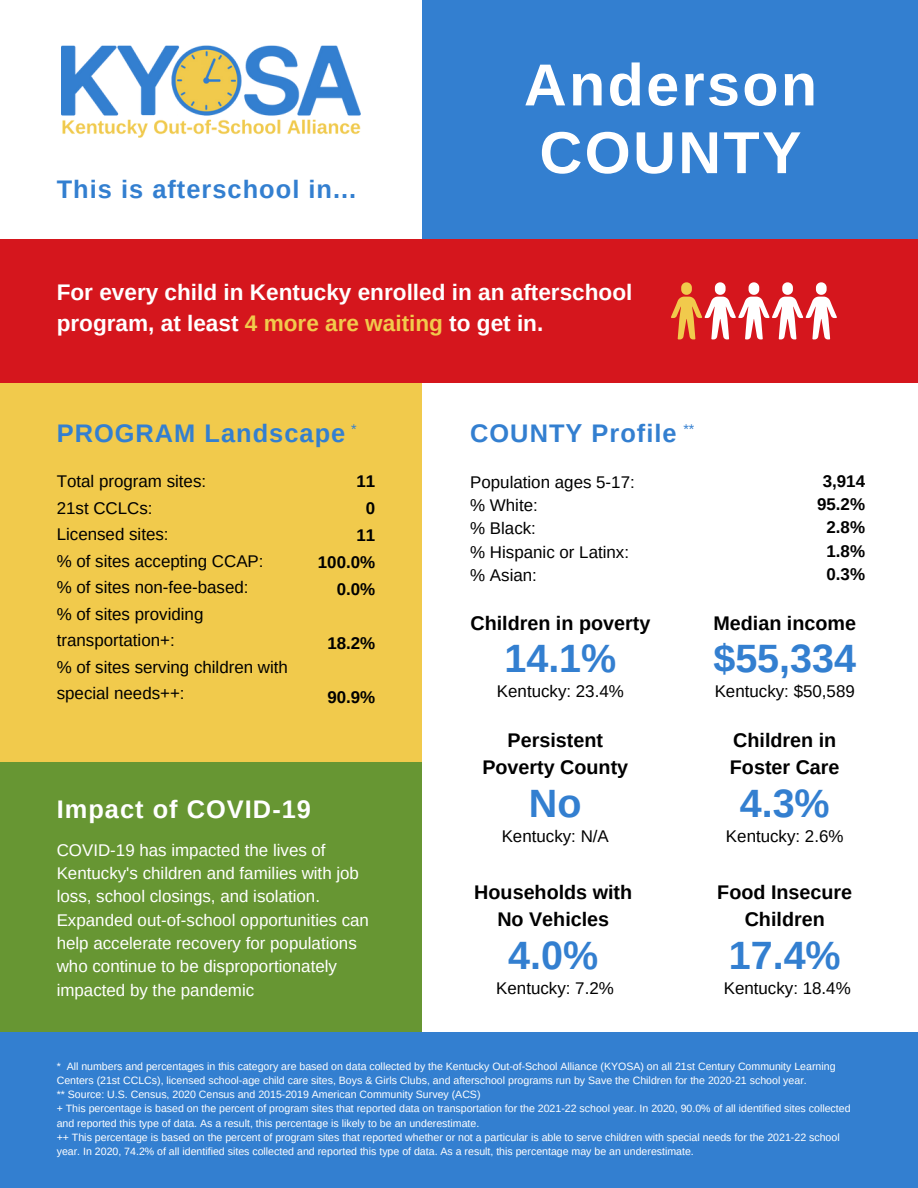
<style>
.page{position:relative;width:918px;height:1188px;background:#fff}
.page>*{position:absolute;margin:0;border:0;box-sizing:border-box;transform-origin:0 0}
.t1{font:700 59.25px/67.8px "Arimo";letter-spacing:.04em;color:#fff}
.t2{font:700 39.45px "Arimo";color:#337fd0}
.t3{font:700 25.35px "Arimo";letter-spacing:.04em;color:#337fd0}
.t4{font:700 25.35px "Arimo";letter-spacing:.04em;color:#fff}
.t5{font:700 22.5px/30.8px "Arimo";color:#fff}
.t6{font:700 19.8px/27.5px "Arimo";color:#000;text-align:center}
.t7{font:16.95px/26.4px "Arimo";color:#000}
.t8{font:16.95px/23.2px "Arimo";color:#fff}
.t9{font:700 16.95px "Arimo";color:#000}
.t10{font:14.1px "Arimo";color:#337fd0}
.t11{font:10.65px/14.1px "Arimo";color:#fff}
.s1{color:#f1ca4c}
</style>
<div class="page">
<div style="left:422px;top:0;width:496px;height:239px;background:#337fd0"></div>
<div style="left:0;top:383px;width:431px;height:379px;background:#f1ca4c"></div>
<div style="left:422px;top:362px;width:496px;height:826px;background:#fff"></div>
<div style="left:0;top:239px;width:918px;height:144px;background:#d5161d"></div>
<div style="left:0;top:1032px;width:918px;height:156px;background:#337fd0"></div>
<svg style="left:671px;top:282px;width:166px;height:57px"></svg>
<img style="left:61px;top:45px;width:300px;height:93px">
<div style="left:0;top:762px;width:422px;height:270px;background:#679633"></div>
<p class="t3" style="left:57px;top:175px;width:301px">This is afterschool in...</p>
<p class="t1" style="left:524px;top:51px;width:295px">Anderson<br>COUNTY</p>
<p class="t5" style="left:57px;top:277px;width:577px">For every child in Kentucky enrolled in an afterschool program, at least <span class="s1">4 more are waiting</span> to get in.</p>
<p class="t3" style="left:57px;top:419px;width:290px">PROGRAM Landscape</p>
<p class="t7" style="left:57px;top:468px;width:151px">Total program sites:</p>
<p class="t7" style="left:57px;top:495px;width:97px">21st CCLCs:</p>
<p class="t7" style="left:57px;top:521px;width:113px">Licensed sites:</p>
<p class="t7" style="left:57px;top:548px;width:208px">% of sites accepting CCAP:</p>
<p class="t7" style="left:57px;top:574px;width:193px">% of sites non-fee-based:</p>
<p class="t7" style="left:57px;top:601px;width:148px">% of sites providing transportation+:</p>
<p class="t7" style="left:57px;top:653px;width:233px">% of sites serving children with special needs++:</p>
<p class="t3" style="left:470px;top:419px;width:208px">COUNTY Profile</p>
<p class="t10" style="left:351px;top:421px;width:7px">*</p>
<p class="t10" style="left:683px;top:421px;width:12px">**</p>
<p class="t7" style="left:470px;top:469px;width:166px">Population ages 5-17:</p>
<p class="t7" style="left:470px;top:492px;width:69px">% White:</p>
<p class="t7" style="left:470px;top:515px;width:67px">% Black:</p>
<p class="t7" style="left:470px;top:539px;width:160px">% Hispanic or Latinx:</p>
<p class="t7" style="left:470px;top:562px;width:68px">% Asian:</p>
<p class="t9" style="left:356px;top:472px;width:20px">11</p>
<p class="t9" style="left:366px;top:499px;width:11px">0</p>
<p class="t9" style="left:356px;top:526px;width:20px">11</p>
<p class="t9" style="left:318px;top:553px;width:59px">100.0%</p>
<p class="t9" style="left:337px;top:580px;width:40px">0.0%</p>
<p class="t6" style="left:470px;top:609px;width:181px">Children in poverty</p>
<p class="t2" style="left:504px;top:637px;width:114px">14.1%</p>
<p class="t7" style="left:497px;top:678px;width:128px">Kentucky: 23.4%</p>
<p class="t9" style="left:327px;top:634px;width:49px">18.2%</p>
<p class="t9" style="left:327px;top:688px;width:49px">90.9%</p>
<p class="t4" style="left:57px;top:795px;width:256px">Impact of COVID-19</p>
<p class="t8" style="left:57px;top:838px;width:314px">COVID-19 has impacted the lives of Kentucky's children and families with job loss, school closings, and isolation.<br>Expanded out-of-school opportunities can help accelerate recovery for populations who continue to be disproportionately impacted by the pandemic</p>
<p class="t6" style="left:482px;top:726px;width:147px">Persistent<br>Poverty County</p>
<p class="t2" style="left:529px;top:781px;width:54px">No</p>
<p class="t7" style="left:502px;top:823px;width:109px">Kentucky: N/A</p>
<p class="t6" style="left:474px;top:878px;width:159px">Households with<br>No Vehicles</p>
<p class="t2" style="left:508px;top:933px;width:92px">4.0%</p>
<p class="t7" style="left:496px;top:975px;width:119px">Kentucky: 7.2%</p>
<p class="t9" style="left:823px;top:472px;width:44px">3,914</p>
<p class="t9" style="left:817px;top:495px;width:49px">95.2%</p>
<p class="t9" style="left:827px;top:518px;width:40px">2.8%</p>
<p class="t9" style="left:827px;top:541px;width:40px">1.8%</p>
<p class="t9" style="left:827px;top:565px;width:40px">0.3%</p>
<p class="t6" style="left:713px;top:609px;width:144px">Median income</p>
<p class="t2" style="left:713px;top:637px;width:144px">$55,334</p>
<p class="t7" style="left:715px;top:678px;width:142px">Kentucky: $50,589</p>
<p class="t6" style="left:730px;top:726px;width:111px;text-align:left">Children in<br>Foster Care</p>
<p class="t2" style="left:740px;top:781px;width:92px">4.3%</p>
<p class="t7" style="left:726px;top:823px;width:119px">Kentucky: 2.6%</p>
<p class="t6" style="left:717px;top:878px;width:136px">Food Insecure<br>Children</p>
<p class="t2" style="left:729px;top:933px;width:114px">17.4%</p>
<p class="t7" style="left:724px;top:975px;width:128px">Kentucky: 18.4%</p>
<p class="t11" style="left:57px;top:1059px;width:780px">* All numbers and percentages in this category are based on data collected by the Kentucky Out-of-School Alliance (KYOSA) on all 21st Century Community Learning<br>Centers (21st CCLCs), licensed school-age child care sites, Boys &amp; Girls Clubs, and afterschool programs run by Save the Children for the 2020-21 school year.</p>
<p class="t11" style="left:57px;top:1088px;width:425px">** Source: U.S. Census, 2020 Census and 2015-2019 American Community Survey (ACS)</p>
<p class="t11" style="left:57px;top:1102px;width:795px">+ This percentage is based on the percent of program sites that reported data on transportation for the 2021-22 school year. In 2020, 90.0% of all identified sites collected and reported this type of data. As a result, this percentage is likely to be an underestimate.</p>
<p class="t11" style="left:57px;top:1130px;width:785px">++ This percentage is based on the percent of program sites that reported whether or not a particular is able to serve children with special needs for the 2021-22 school year. In 2020, 74.2% of all identified sites collected and reported this type of data. As a result, this percentage may be an underestimate.</p>
</div>
